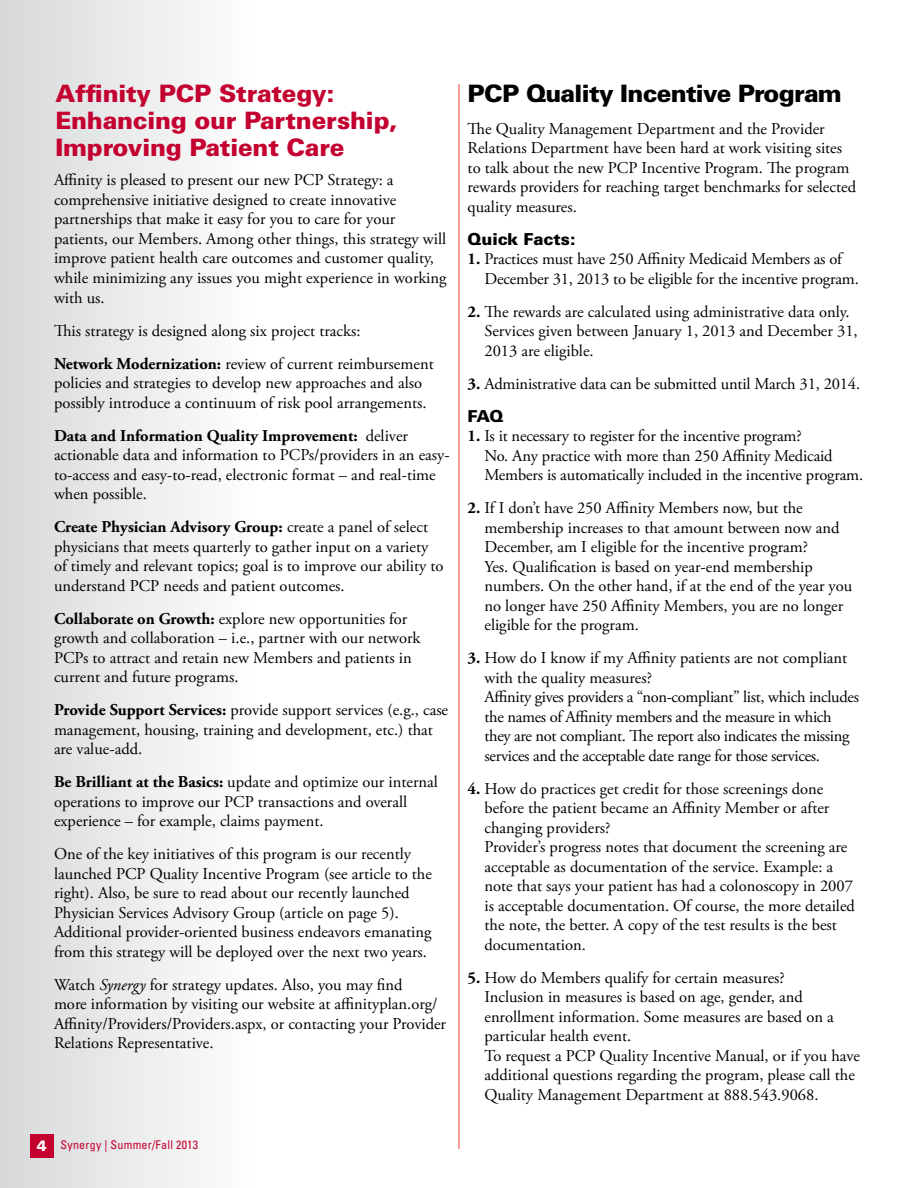
<style>
.page{position:relative;width:918px;height:1188px;background:#fff}
.page>*{position:absolute;margin:0;border:0;box-sizing:border-box;transform-origin:0 0}
.t1{font:900 24px/27px "Univers";letter-spacing:-.01em;color:#c3002f}
.t2{font:900 24px "Univers";letter-spacing:-.03em;color:#000}
.t3{font:16.5px/19.5px "Adobe Garamond Pro";color:#000}
.t4{font:16.5px/19.5px "Adobe Garamond Pro";letter-spacing:-.02em;color:#000}
.t5{font:900 16.5px "Univers";color:#000}
.t6{font:condensed 12px "Univers";letter-spacing:.02em;color:#c3002f}
.s1{font-weight:700}
.s2{font-style:italic}
.s3{font-weight:900;font-stretch:normal;font-size:15px;color:#fff}
</style>
<div class="page">
<div style="left:0;top:0;width:297px;height:1188px;background:linear-gradient(to right,#d7d9da,#fff)"></div>
<div style="left:30px;top:1134px;width:24px;height:24px;background:#c3002f"></div>
<hr style="left:459px;top:84px;width:1px;height:1065px;background:#ef4135">
<h1 class="t1" style="left:55px;top:80px;width:343px">Affinity PCP Strategy:<br>Enhancing our Partnership,<br>Improving Patient Care</h1>
<h1 class="t2" style="left:468px;top:78px;width:376px">PCP Quality Incentive Program</h1>
<p class="t3" style="left:468px;top:119px;width:390px">The Quality Management Department and the Provider Relations Department have been hard at work visiting sites to talk about the new PCP Incentive Program. The program rewards providers for reaching target benchmarks for selected quality measures.</p>
<p class="t5" style="left:468px;top:228px;width:109px">Quick Facts:</p>
<p class="t3" style="left:484px;top:250px;width:376px;text-indent:-17px"><span class="s1">1.</span> Practices must have 250 Affinity Medicaid Members as of<br>December 31, 2013 to be eligible for the incentive program.</p>
<p class="t3" style="left:484px;top:302px;width:375px;text-indent:-17px"><span class="s1">2.</span> The rewards are calculated using administrative data only.<br>Services given between January 1, 2013 and December 31,<br>2013 are eligible.</p>
<p class="t3" style="left:468px;top:374px;width:394px"><span class="s1">3.</span> Administrative data can be submitted until March 31, 2014.</p>
<p class="t5" style="left:468px;top:405px;width:37px">FAQ</p>
<p class="t3" style="left:484px;top:427px;width:380px;text-indent:-17px"><span class="s1">1.</span> Is it necessary to register for the incentive program?<br>No. Any practice with more than 250 Affinity Medicaid<br>Members is automatically included in the incentive program.</p>
<p class="t3" style="left:484px;top:499px;width:369px;text-indent:-17px"><span class="s1">2.</span> If I don’t have 250 Affinity Members now, but the membership increases to that amount between now and December, am I eligible for the incentive program?<br>Yes. Qualification is based on year-end membership numbers. On the other hand, if at the end of the year you no longer have 250 Affinity Members, you are no longer eligible for the program.</p>
<p class="t4" style="left:484px;top:649px;width:376px;text-indent:-17px"><span class="s1">3.</span> How do I know if my Affinity patients are not compliant with the quality measures?<br>Affinity gives providers a “non-compliant” list, which includes the names of Affinity members and the measure in which they are not compliant. The report also indicates the missing services and the acceptable date range for those services.</p>
<p class="t3" style="left:484px;top:779px;width:372px;text-indent:-17px"><span class="s1">4.</span> How do practices get credit for those screenings done before the patient became an Affinity Member or after changing providers?<br>Provider’s progress notes that document the screening are acceptable as documentation of the service. Example: a note that says your patient has had a colonoscopy in 2007 is acceptable documentation. Of course, the more detailed the note, the better. A copy of the test results is the best documentation.</p>
<p class="t3" style="left:484px;top:968px;width:377px;text-indent:-17px"><span class="s1">5.</span> How do Members qualify for certain measures?<br>Inclusion in measures is based on age, gender, and enrollment information. Some measures are based on a particular health event.<br>To request a PCP Quality Incentive Manual, or if you have additional questions regarding the program, please call the Quality Management Department at 888.543.9068.</p>
<p class="t3" style="left:54px;top:171px;width:394px">Affinity is pleased to present our new PCP Strategy: a comprehensive initiative designed to create innovative partnerships that make it easy for you to care for your patients, our Members. Among other things, this strategy will improve patient health care outcomes and customer quality, while minimizing any issues you might experience in working with us.</p>
<p class="t3" style="left:54px;top:314px;width:381px;line-height:33px">This strategy is designed along six project tracks:<br><span class="s1">Network Modernization:</span> review of current reimbursement</p>
<p class="t3" style="left:54px;top:374px;width:374px">policies and strategies to develop new approaches and also possibly introduce a continuum of risk pool arrangements.</p>
<p class="t3" style="left:54px;top:426px;width:397px"><span class="s1">Data and Information Quality Improvement:</span> deliver actionable data and information to PCPs/providers in an easy&shy;to-access and easy-to-read, electronic format – and real-time when possible.</p>
<p class="t3" style="left:54px;top:518px;width:391px"><span class="s1">Create Physician Advisory Group:</span> create a panel of select physicians that meets quarterly to gather input on a variety of timely and relevant topics; goal is to improve our ability to understand PCP needs and patient outcomes.</p>
<p class="t3" style="left:54px;top:609px;width:368px"><span class="s1">Collaborate on Growth:</span> explore new opportunities for growth and collaboration – i.e., partner with our network PCPs to attract and retain new Members and patients in current and future programs.</p>
<p class="t3" style="left:54px;top:701px;width:396px"><span class="s1">Provide Support Services:</span> provide support services (e.g., case management, housing, training and development, etc.) that are value-add.</p>
<p class="t3" style="left:54px;top:773px;width:385px"><span class="s1">Be Brilliant at the Basics:</span> update and optimize our internal operations to improve our PCP transactions and overall experience – for example, claims payment.</p>
<p class="t3" style="left:54px;top:845px;width:380px">One of the key initiatives of this program is our recently launched PCP Quality Incentive Program (see article to the right). Also, be sure to read about our recently launched Physician Services Advisory Group (article on page 5).<br>Additional provider-oriented business endeavors emanating from this strategy will be deployed over the next two years.</p>
<p class="t3" style="left:54px;top:975px;width:394px">Watch <span class="s2">Synergy</span> for strategy updates. Also, you may find<br>more information by visiting our website at affinityplan.org/ Affinity/Providers/Providers.aspx, or contacting your Provider Relations Representative.</p>
<p class="t6" style="left:37px;top:1137px;width:163px"><span class="s3">4</span> Synergy | Summer/Fall 2013</p>
</div>
